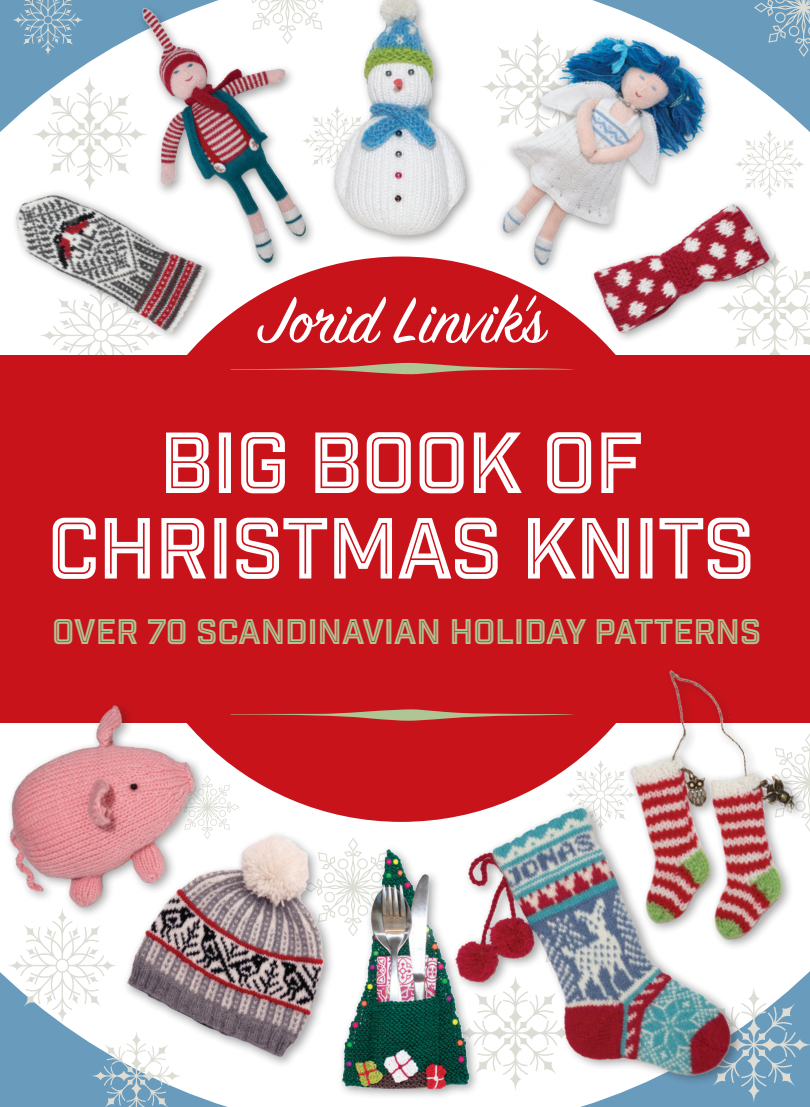
<style>
.page{position:relative;width:810px;height:1107px;background:#fff}
.page>*{position:absolute;margin:0;border:0;box-sizing:border-box;transform-origin:0 0}
.t1{font:84px/85.5px "Industry Inc Inline";letter-spacing:-.02em;color:#fff;text-align:center}
.t2{font:72px "Sign Painter House Script";color:#fff}
.t3{font:34.5px "Industry Inc Inline";letter-spacing:-.01em;color:#adc694}
</style>
<div class="page">
<div style="left:119px;top:257px;width:565px;height:565px;background:#c8131b;border-radius:50%"></div>
<div style="left:0;top:356px;width:810px;height:367px;background:#c8131b"></div>
<img style="left:494px;top:0;width:270px;height:308px">
<img style="left:9px;top:705px;width:274px;height:201px">
<img style="left:564px;top:164px;width:246px;height:192px">
<img style="left:4px;top:0;width:305px;height:320px">
<img style="left:221px;top:0;width:360px;height:272px">
<img style="left:83px;top:812px;width:271px;height:246px">
<img style="left:0;top:164px;width:223px;height:192px">
<img style="left:588px;top:670px;width:222px;height:315px">
<img style="left:265px;top:832px;width:122px;height:264px">
<svg style="left:733px;top:127px;width:74px;height:74px"></svg>
<img style="left:387px;top:751px;width:385px;height:356px">
<svg style="left:0;top:906px;width:183px;height:201px"></svg>
<svg style="left:754px;top:0;width:56px;height:57px;background:#82a9c2"></svg>
<svg style="left:694px;top:985px;width:116px;height:122px;background:#90a1b5"></svg>
<svg style="left:230px;top:709px;width:53px;height:12px"></svg>
<h2 class="t2" style="left:258px;top:276px;width:289px">Jorid Linvik’s</h2>
<h1 class="t1" style="left:48px;top:425px;width:709px">BIG BOOK OF<br>CHRISTMAS KNITS</h1>
<p class="t3" style="left:52px;top:611px;width:711px">OVER 70 SCANDINAVIAN HOLIDAY PATTERNS</p>
</div>
